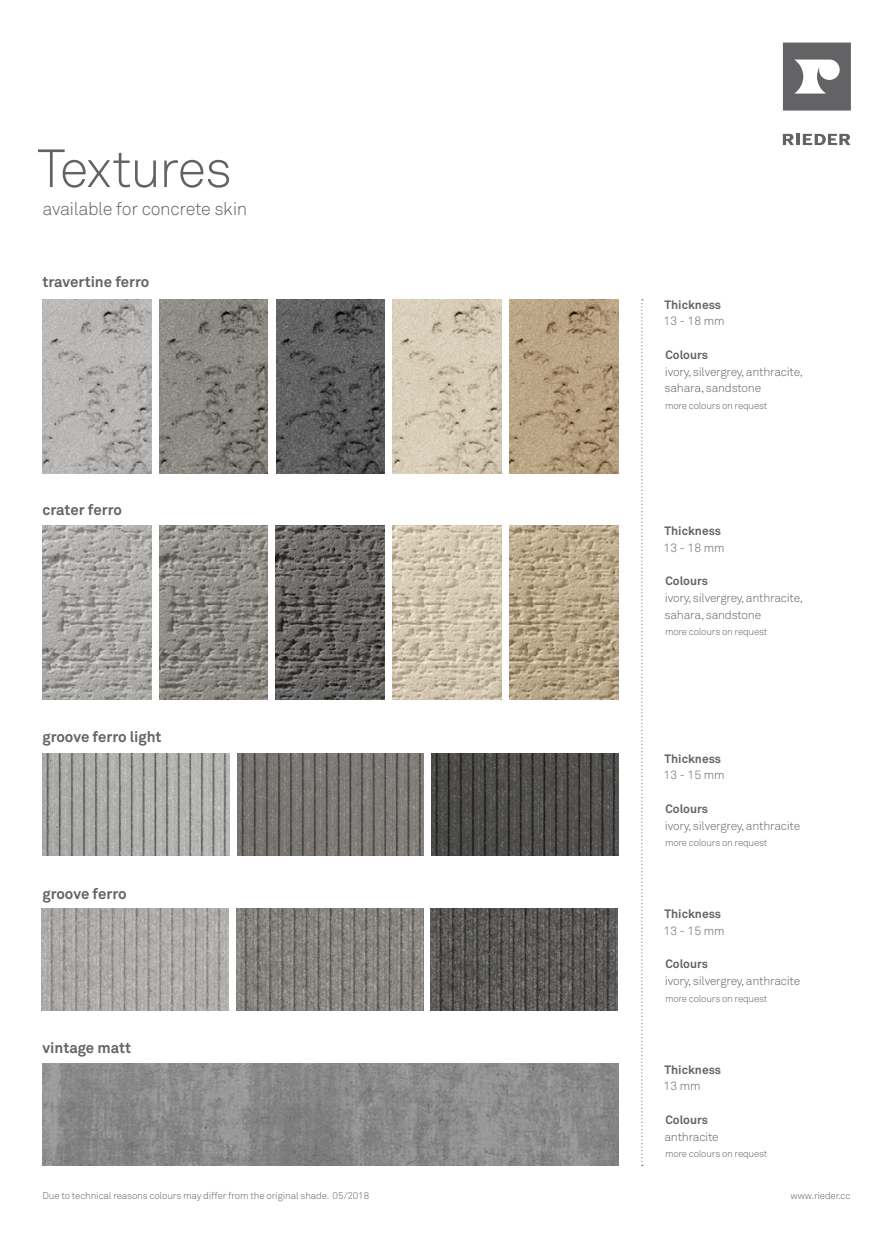
<style>
.page{position:relative;width:893px;height:1234px;background:#fff}
.page>*{position:absolute;margin:0;border:0;box-sizing:border-box;transform-origin:0 0}
.t1{font:300 52.95px "Akkurat Pro";letter-spacing:-.035em;color:#636366}
.t2{font:300 18px "Akkurat Pro";letter-spacing:-.02em;color:#636366}
.t3{font:700 15px "Akkurat Pro";letter-spacing:-.005em;color:#636366}
.t4{font:300 12px/16.8px "Akkurat Pro";letter-spacing:-.02em;color:#636366}
.t5{font:700 12px "Akkurat Pro";color:#636366}
.t6{font:300 9.75px "Akkurat Pro";letter-spacing:-.02em;color:#636366}
</style>
<div class="page">
<svg style="left:783px;top:43px;width:68px;height:67px"></svg>
<svg style="left:783px;top:134px;width:67px;height:11px"></svg>
<svg style="left:641px;top:299px;width:2px;height:866px"></svg>
<img style="left:43px;top:299px;width:108px;height:174px">
<img style="left:393px;top:299px;width:108px;height:174px">
<img style="left:509px;top:299px;width:109px;height:174px">
<img style="left:276px;top:299px;width:109px;height:174px">
<img style="left:159px;top:299px;width:109px;height:174px">
<img style="left:43px;top:525px;width:108px;height:174px">
<img style="left:159px;top:525px;width:109px;height:174px">
<img style="left:276px;top:525px;width:109px;height:174px">
<img style="left:393px;top:525px;width:108px;height:174px">
<img style="left:509px;top:525px;width:109px;height:174px">
<img style="left:43px;top:753px;width:186px;height:102px">
<img style="left:237px;top:753px;width:187px;height:102px">
<img style="left:431px;top:753px;width:187px;height:102px">
<img style="left:43px;top:1063px;width:575px;height:102px">
<img style="left:42px;top:908px;width:187px;height:102px">
<img style="left:236px;top:908px;width:187px;height:102px">
<img style="left:431px;top:908px;width:187px;height:102px">
<h1 class="t1" style="left:37px;top:137px;width:196px">Textures</h1>
<h2 class="t2" style="left:43px;top:198px;width:206px">available for concrete skin</h2>
<p class="t3" style="left:43px;top:272px;width:108px">travertine ferro</p>
<p class="t3" style="left:43px;top:500px;width:81px">crater ferro</p>
<p class="t3" style="left:43px;top:727px;width:121px">groove ferro light</p>
<p class="t3" style="left:43px;top:883px;width:86px">groove ferro</p>
<p class="t3" style="left:43px;top:1037px;width:90px">vintage matt</p>
<p class="t5" style="left:664px;top:297px;width:58px">Thickness</p>
<p class="t4" style="left:663px;top:313px;width:63px">13 - 18 mm</p>
<p class="t5" style="left:665px;top:347px;width:44px">Colours</p>
<p class="t4" style="left:664px;top:363px;width:140px">ivory, silvergrey, anthracite, sahara, sandstone</p>
<p class="t6" style="left:665px;top:400px;width:104px">more colours on request</p>
<p class="t5" style="left:664px;top:523px;width:58px">Thickness</p>
<p class="t4" style="left:663px;top:539px;width:63px">13 - 18 mm</p>
<p class="t5" style="left:665px;top:573px;width:44px">Colours</p>
<p class="t4" style="left:664px;top:589px;width:140px">ivory, silvergrey, anthracite, sahara, sandstone</p>
<p class="t6" style="left:665px;top:626px;width:104px">more colours on request</p>
<p class="t5" style="left:664px;top:750px;width:58px">Thickness</p>
<p class="t4" style="left:663px;top:766px;width:63px">13 - 15 mm</p>
<p class="t5" style="left:665px;top:801px;width:44px">Colours</p>
<p class="t4" style="left:665px;top:816px;width:137px">ivory, silvergrey, anthracite</p>
<p class="t6" style="left:665px;top:836px;width:104px">more colours on request</p>
<p class="t5" style="left:664px;top:906px;width:58px">Thickness</p>
<p class="t4" style="left:663px;top:922px;width:63px">13 - 15 mm</p>
<p class="t5" style="left:665px;top:956px;width:44px">Colours</p>
<p class="t4" style="left:665px;top:972px;width:137px">ivory, silvergrey, anthracite</p>
<p class="t6" style="left:665px;top:992px;width:104px">more colours on request</p>
<p class="t5" style="left:664px;top:1061px;width:58px">Thickness</p>
<p class="t4" style="left:663px;top:1077px;width:39px">13 mm</p>
<p class="t5" style="left:665px;top:1111px;width:44px">Colours</p>
<p class="t4" style="left:664px;top:1127px;width:56px">anthracite</p>
<p class="t6" style="left:665px;top:1147px;width:104px">more colours on request</p>
<p class="t6" style="left:43px;top:1189px;width:328px">Due to technical reasons colours may differ from the original shade. 05/2018</p>
<p class="t6" style="left:790px;top:1189px;width:61px">www.rieder.cc</p>
</div>
